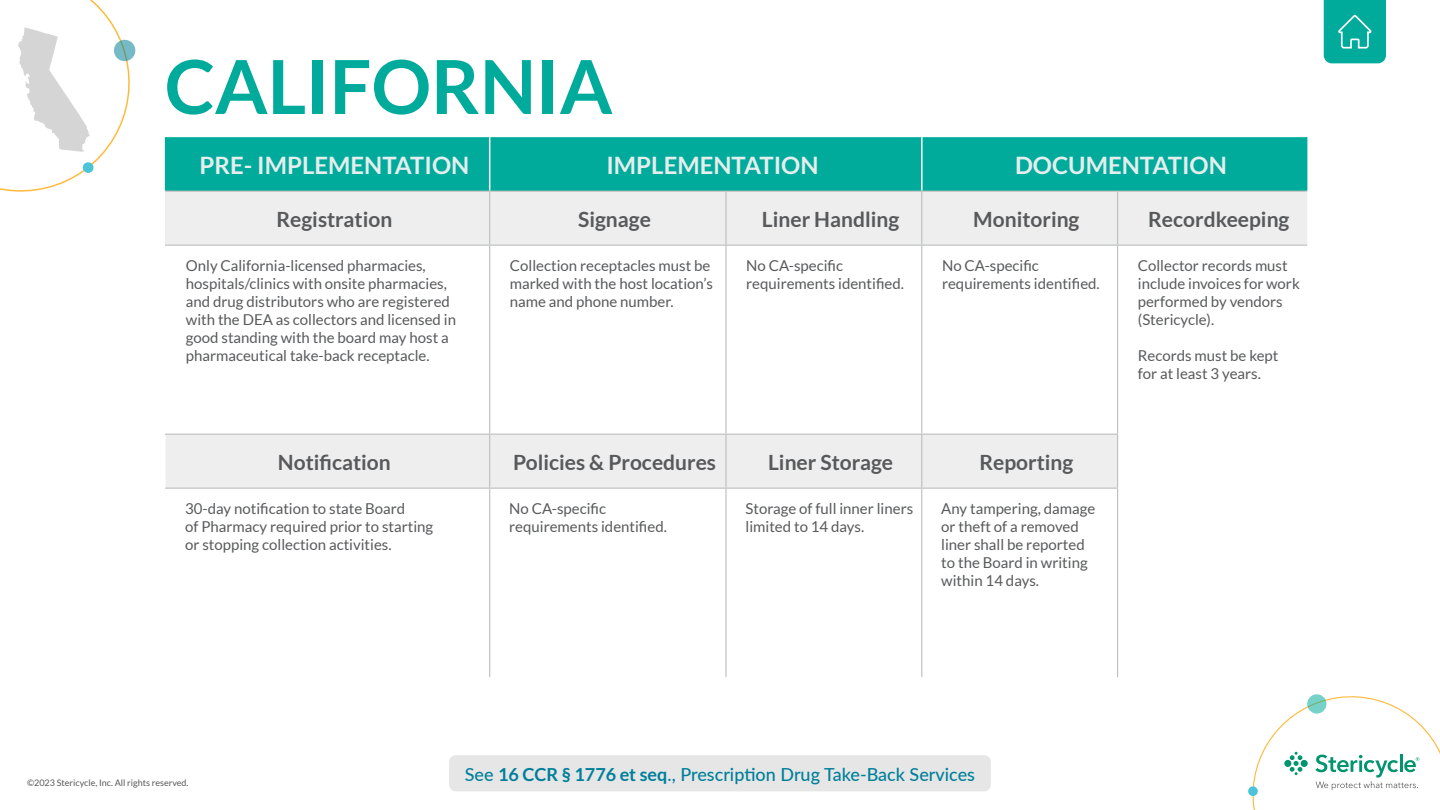
<style>
.page{position:relative;width:1440px;height:810px;background:#fff}
.page>*{position:absolute;margin:0;border:0;box-sizing:border-box;transform-origin:0 0}
.t1{font:700 74.55px "Lato";color:#00ab9c}
.t2{font:700 24px "Lato";color:#e5eded}
.t3{font:700 21px "Lato";color:#58595b}
.t4{font:500 18px "Lato";color:#007f9a}
.t5{font:15px/18px "Lato";color:#58595b}
.t6{font:9px "Lato";color:#58595b}
.s1{font-weight:700}
</style>
<div class="page">
<svg style="left:1248px;top:694px;width:192px;height:116px"></svg>
<svg style="left:1323px;top:0;width:63px;height:63px;background:#11b0a2"></svg>
<div style="left:166px;top:137px;width:1140px;height:54px;background:#00ab9c"></div>
<div style="left:166px;top:192px;width:1140px;height:53px;background:#eeeeef"></div>
<svg style="left:166px;top:246px;width:953px;height:431px"></svg>
<hr style="left:489px;top:137px;width:1px;height:54px;background:#fff">
<hr style="left:921px;top:137px;width:1px;height:54px;background:#fff">
<hr style="left:165px;top:137px;width:1px;height:54px;background:#00ab9c">
<hr style="left:1306px;top:137px;width:1px;height:54px;background:#00ab9c">
<hr style="left:165px;top:192px;width:1px;height:53px;background:#eeeeef">
<hr style="left:165px;top:191px;width:325px;height:1px;background:#bcbdbd">
<hr style="left:489px;top:192px;width:1px;height:53px;background:#bcbdbd">
<hr style="left:490px;top:191px;width:236px;height:1px;background:#bcbdbd">
<hr style="left:726px;top:191px;width:196px;height:1px;background:#bcbdbd">
<hr style="left:922px;top:191px;width:195px;height:1px;background:#bcbdbd">
<hr style="left:725px;top:192px;width:1px;height:53px;background:#bcbdbd">
<hr style="left:921px;top:192px;width:1px;height:53px;background:#bcbdbd">
<hr style="left:1117px;top:192px;width:1px;height:53px;background:#bcbdbd">
<hr style="left:1117px;top:191px;width:190px;height:1px;background:#bcbdbd">
<hr style="left:1306px;top:192px;width:1px;height:53px;background:#eeeeef">
<hr style="left:165px;top:245px;width:325px;height:1px;background:#bcbdbd">
<hr style="left:489px;top:246px;width:1px;height:188px;background:#bcbdbd">
<hr style="left:490px;top:245px;width:236px;height:1px;background:#bcbdbd">
<hr style="left:725px;top:246px;width:1px;height:188px;background:#bcbdbd">
<hr style="left:726px;top:245px;width:196px;height:1px;background:#bcbdbd">
<hr style="left:921px;top:246px;width:1px;height:188px;background:#bcbdbd">
<hr style="left:922px;top:245px;width:195px;height:1px;background:#bcbdbd">
<hr style="left:1117px;top:246px;width:1px;height:188px;background:#bcbdbd">
<hr style="left:1117px;top:245px;width:190px;height:1px;background:#bcbdbd">
<hr style="left:165px;top:434px;width:325px;height:1px;background:#bcbdbd">
<hr style="left:489px;top:435px;width:1px;height:53px;background:#bcbdbd">
<hr style="left:490px;top:434px;width:236px;height:1px;background:#bcbdbd">
<hr style="left:725px;top:435px;width:1px;height:53px;background:#bcbdbd">
<hr style="left:726px;top:434px;width:196px;height:1px;background:#bcbdbd">
<hr style="left:921px;top:435px;width:1px;height:53px;background:#bcbdbd">
<hr style="left:922px;top:434px;width:196px;height:1px;background:#bcbdbd">
<hr style="left:1117px;top:435px;width:1px;height:53px;background:#bcbdbd">
<hr style="left:165px;top:488px;width:325px;height:1px;background:#bcbdbd">
<hr style="left:489px;top:489px;width:1px;height:188px;background:#bcbdbd">
<hr style="left:490px;top:488px;width:236px;height:1px;background:#bcbdbd">
<hr style="left:725px;top:489px;width:1px;height:188px;background:#bcbdbd">
<hr style="left:726px;top:488px;width:196px;height:1px;background:#bcbdbd">
<hr style="left:921px;top:489px;width:1px;height:188px;background:#bcbdbd">
<hr style="left:922px;top:488px;width:196px;height:1px;background:#bcbdbd">
<hr style="left:1117px;top:489px;width:1px;height:188px;background:#bcbdbd">
<div style="left:449px;top:755px;width:542px;height:36px;background:#e6e6e7;border-radius:7px"></div>
<svg style="left:0;top:0;width:136px;height:192px"></svg>
<h1 class="t1" style="left:165px;top:44px;width:449px">CALIFORNIA</h1>
<h2 class="t2" style="left:199px;top:151px;width:271px">PRE- IMPLEMENTATION</h2>
<h2 class="t2" style="left:606px;top:151px;width:214px">IMPLEMENTATION</h2>
<h2 class="t2" style="left:1015px;top:151px;width:213px">DOCUMENTATION</h2>
<h3 class="t3" style="left:276px;top:207px;width:117px">Registration</h3>
<h3 class="t3" style="left:578px;top:207px;width:74px">Signage</h3>
<h3 class="t3" style="left:762px;top:207px;width:139px">Liner Handling</h3>
<h3 class="t3" style="left:973px;top:207px;width:108px">Monitoring</h3>
<h3 class="t3" style="left:1148px;top:207px;width:143px">Recordkeeping</h3>
<p class="t5" style="left:186px;top:256px;width:272px">Only California-licensed pharmacies, hospitals/clinics with onsite pharmacies, and drug distributors who are registered with the DEA as collectors and licensed in good standing with the board may host a pharmaceutical take-back receptacle.</p>
<p class="t5" style="left:510px;top:256px;width:205px">Collection receptacles must be marked with the host location’s name and phone number.</p>
<p class="t5" style="left:746px;top:256px;width:159px">No CA-specific requirements identified.</p>
<p class="t5" style="left:942px;top:256px;width:159px">No CA-specific requirements identified.</p>
<p class="t5" style="left:1138px;top:256px;width:164px">Collector records must include invoices for work performed by vendors (Stericycle).</p>
<p class="t5" style="left:1138px;top:346px;width:142px">Records must be kept for at least 3 years.</p>
<h3 class="t3" style="left:278px;top:450px;width:114px">Notification</h3>
<h3 class="t3" style="left:513px;top:450px;width:205px">Policies &amp; Procedures</h3>
<h3 class="t3" style="left:768px;top:450px;width:127px">Liner Storage</h3>
<h3 class="t3" style="left:979px;top:450px;width:95px">Reporting</h3>
<p class="t5" style="left:185px;top:499px;width:250px">30-day notification to state Board<br>of Pharmacy required prior to starting or stopping collection activities.</p>
<p class="t5" style="left:509px;top:499px;width:159px">No CA-specific requirements identified.</p>
<p class="t5" style="left:745px;top:499px;width:169px">Storage of full inner liners limited to 14 days.</p>
<p class="t5" style="left:941px;top:499px;width:155px">Any tampering, damage or theft of a removed liner shall be reported to the Board in writing within 14 days.</p>
<p class="t6" style="left:27px;top:777px;width:163px">©2023 Stericycle, Inc. All rights reserved.</p>
<p class="t4" style="left:465px;top:761px;width:512px">See <span class="s1">16 CCR § 1776 et seq</span>., Prescription Drug Take-Back Services</p>
</div>
